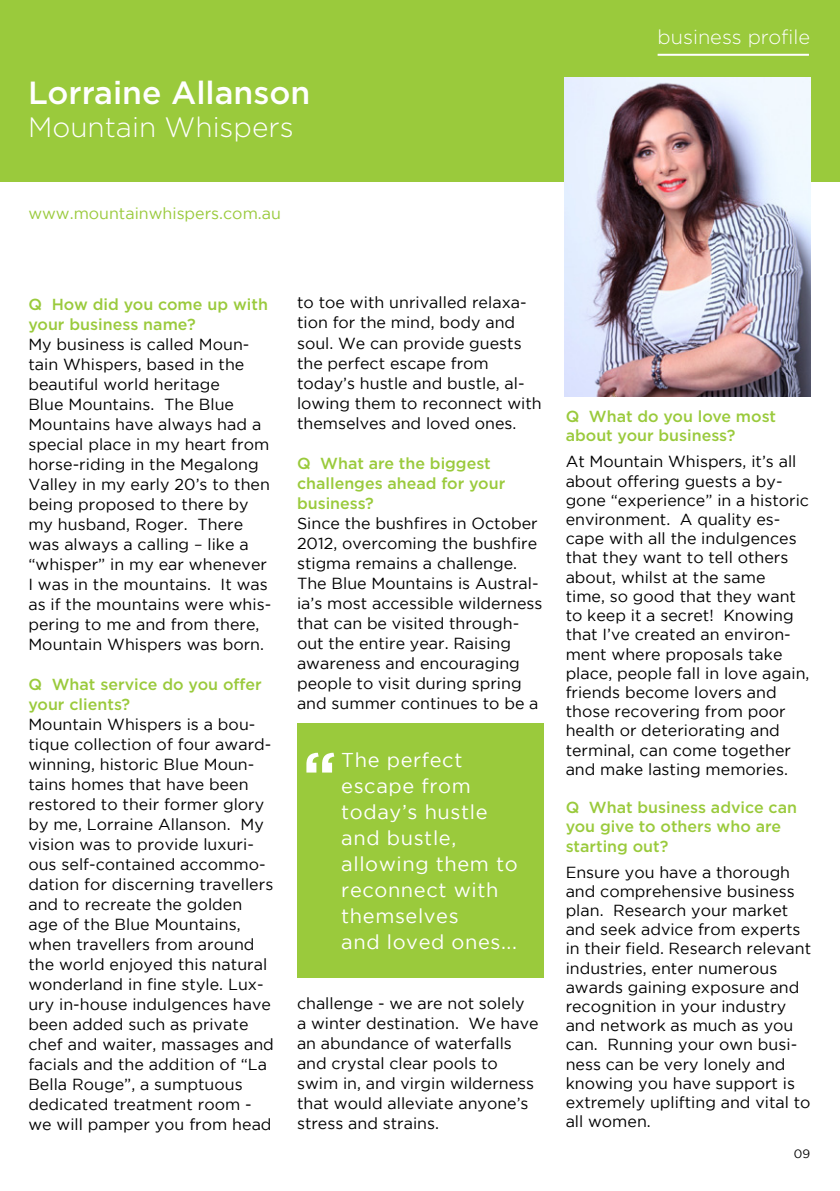
<style>
.page{position:relative;width:840px;height:1191px;background:#fff}
.page>*{position:absolute;margin:0;border:0;box-sizing:border-box;transform-origin:0 0}
.t1{font:700 61.6px "Gotham";color:#fff}
.t2{font:500 32px "Gotham";color:#fff}
.t3{font:300 28px "Gotham";color:#fff}
.t4{font:20px/26px "Gotham";letter-spacing:.03em;color:#fff}
.t5{font:300 20px "Gotham";color:#fff}
.t6{font:16px/20px "Gotham";color:#000}
.t7{font:500 16px/20px "Gotham";color:#9aca3c}
.t8{font:16px "Gotham";color:#9aca3c}
.t9{font:12px "Gotham";color:#000}
</style>
<div class="page">
<div style="left:0;top:0;width:839px;height:181px;background:#9aca3c"></div>
<img style="left:564px;top:77px;width:245px;height:319px">
<hr style="left:657px;top:54px;width:151px;height:2px;background:#fff">
<div style="left:297px;top:723px;width:246px;height:254px;background:#9aca3c"></div>
<h2 class="t2" style="left:28px;top:74px;width:283px">Lorraine Allanson</h2>
<h3 class="t3" style="left:28px;top:112px;width:267px">Mountain Whispers</h3>
<p class="t8" style="left:28px;top:204px;width:254px">www.mountainwhispers.com.au</p>
<p class="t5" style="left:657px;top:26px;width:154px">business profile</p>
<p class="t7" style="left:28px;top:294px;width:241px">Q How did you come up with your business name?</p>
<p class="t6" style="left:28px;top:334px;width:244px">My business is called Moun&shy;tain Whispers, based in the beautiful world heritage<br>Blue Mountains. The Blue<br>Mountains have always had a special place in my heart from horse-riding in the Megalong<br>Valley in my early 20’s to then being proposed to there by my husband, Roger. There was always a calling – like a “whisper” in my ear whenever<br>I was in the mountains. It was as if the mountains were whis&shy;pering to me and from there,<br>Mountain Whispers was born.</p>
<p class="t7" style="left:28px;top:674px;width:235px">Q What service do you offer your clients?</p>
<p class="t6" style="left:28px;top:714px;width:247px">Mountain Whispers is a bou&shy;tique collection of four award&shy;winning, historic Blue Moun&shy;tains homes that have been restored to their former glory by me, Lorraine Allanson. My vision was to provide luxuri&shy;ous self-contained accommo&shy;dation for discerning travellers and to recreate the golden age of the Blue Mountains, when travellers from around the world enjoyed this natural wonderland in fine style. Lux&shy;ury in-house indulgences have been added such as private chef and waiter, massages and facials and the addition of “La<br>Bella Rouge”, a sumptuous dedicated treatment room - we will pamper you from head</p>
<p class="t6" style="left:297px;top:292px;width:246px">to toe with unrivalled relaxa&shy;tion for the mind, body and soul. We can provide guests the perfect escape from today’s hustle and bustle, al&shy;lowing them to reconnect with themselves and loved ones.</p>
<p class="t7" style="left:297px;top:452px;width:210px">Q What are the biggest challenges ahead for your business?</p>
<p class="t6" style="left:297px;top:512px;width:247px">Since the bushfires in October<br>2012, overcoming the bushfire stigma remains a challenge.<br>The Blue Mountains is Austral&shy;ia’s most accessible wilderness that can be visited through&shy;out the entire year. Raising awareness and encouraging people to visit during spring and summer continues to be a</p>
<p class="t4" style="left:341px;top:746px;width:178px">The perfect escape from today’s hustle and bustle, allowing them to reconnect with themselves<br>and loved ones...</p>
<h1 class="t1" style="left:303px;top:738px;width:35px">“</h1>
<p class="t6" style="left:297px;top:992px;width:243px">challenge - we are not solely<br>a winter destination. We have an abundance of waterfalls and crystal clear pools to swim in, and virgin wilderness that would alleviate anyone’s stress and strains.</p>
<p class="t7" style="left:565px;top:406px;width:212px;line-height:19.2px">Q What do you love most about your business?</p>
<p class="t6" style="left:565px;top:452px;width:245px;line-height:19.2px">At Mountain Whispers, it’s all about offering guests a by&shy;gone “experience” in a historic environment. A quality es&shy;cape with all the indulgences that they want to tell others about, whilst at the same<br>time, so good that they want to keep it a secret! Knowing that I’ve created an environ&shy;ment where proposals take place, people fall in love again, friends become lovers and those recovering from poor health or deteriorating and terminal, can come together and make lasting memories.</p>
<p class="t7" style="left:565px;top:797px;width:233px;line-height:19.2px">Q What business advice can you give to others who are starting out?</p>
<p class="t6" style="left:565px;top:862px;width:247px;line-height:19.2px">Ensure you have a thorough and comprehensive business plan. Research your market and seek advice from experts in their field. Research relevant industries, enter numerous awards gaining exposure and recognition in your industry and network as much as you can. Running your own busi&shy;ness can be very lonely and knowing you have support is extremely uplifting and vital to all women.</p>
<p class="t9" style="left:793px;top:1147px;width:18px">09</p>
</div>
